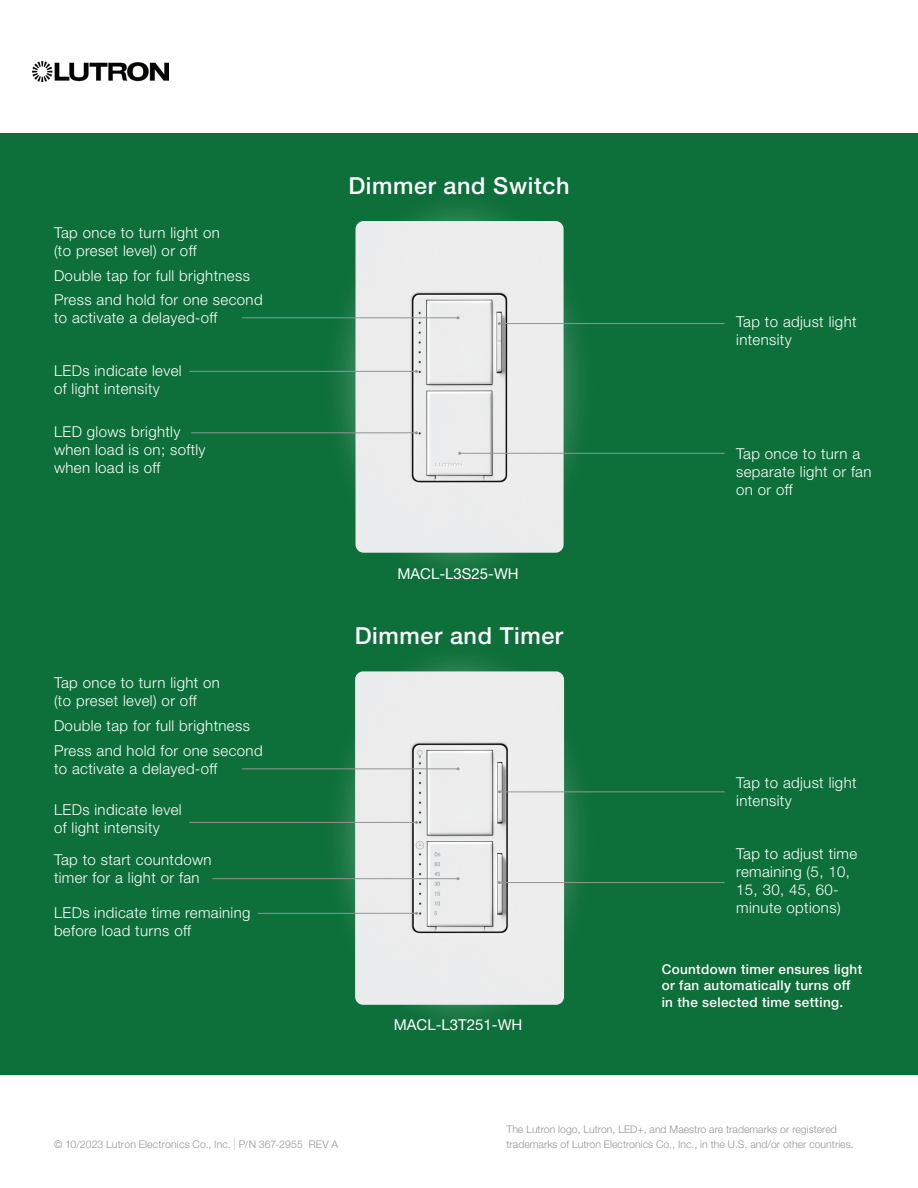
<style>
.page{position:relative;width:918px;height:1188px;background:#fff}
.page>*{position:absolute;margin:0;border:0;box-sizing:border-box;transform-origin:0 0}
.t1{font:500 23.4px "Helvetica Neue LT Std";letter-spacing:.025em;color:#fff}
.t2{font:300 15px/18px "Helvetica Neue LT Std";letter-spacing:.025em;color:#fff}
.t3{font:15px "Helvetica Neue LT Std";color:#fff}
.t4{font:500 13.5px/16.5px "Helvetica Neue LT Std";letter-spacing:.025em;color:#fff}
.t5{font:300 10.5px/15px "Helvetica Neue LT Std";color:#939598}
.s1{font-weight:200;font-size:17.4px}
</style>
<div class="page">
<div style="left:0;top:134px;width:918px;height:941px;background:#0d6f39"></div>
<div style="left:319px;top:639px;width:281px;height:400px;background:#fff;opacity:.35"></div>
<div style="left:319px;top:187px;width:280px;height:400px;background:#fff;opacity:.35"></div>
<img style="left:356px;top:221px;width:208px;height:332px">
<hr style="left:242px;top:317px;width:216px;height:1px;background:#939598">
<hr style="left:191px;top:432px;width:225px;height:1px;background:#939598">
<hr style="left:189px;top:371px;width:227px;height:1px;background:#939598">
<hr style="left:499px;top:323px;width:226px;height:1px;background:#939598">
<hr style="left:460px;top:453px;width:265px;height:1px;background:#939598">
<img style="left:355px;top:671px;width:209px;height:334px">
<hr style="left:242px;top:768px;width:216px;height:1px;background:#939598">
<hr style="left:189px;top:822px;width:227px;height:1px;background:#939598">
<hr style="left:499px;top:791px;width:226px;height:1px;background:#939598">
<hr style="left:499px;top:882px;width:226px;height:1px;background:#939598">
<hr style="left:258px;top:913px;width:158px;height:1px;background:#939598">
<hr style="left:212px;top:878px;width:246px;height:1px;background:#939598">
<img style="left:32px;top:62px;width:136px;height:20px">
<p class="t2" style="left:54px;top:223px;width:167px">Tap once to turn light on (to preset level) or off</p>
<p class="t2" style="left:54px;top:263px;width:210px;line-height:24.8px">Double tap for full brightness<br>Press and hold for one second</p>
<p class="t2" style="left:54px;top:309px;width:165px">to activate a delayed-off</p>
<p class="t2" style="left:54px;top:361px;width:129px">LEDs indicate level of light intensity</p>
<p class="t2" style="left:54px;top:423px;width:153px">LED glows brightly when load is on; softly when load is off</p>
<p class="t2" style="left:54px;top:673px;width:167px">Tap once to turn light on (to preset level) or off</p>
<p class="t2" style="left:54px;top:713px;width:210px;line-height:24.8px">Double tap for full brightness<br>Press and hold for one second</p>
<p class="t2" style="left:54px;top:759px;width:165px">to activate a delayed-off</p>
<p class="t2" style="left:54px;top:800px;width:129px">LEDs indicate level of light intensity</p>
<p class="t2" style="left:54px;top:850px;width:159px">Tap to start countdown timer for a light or fan</p>
<p class="t2" style="left:54px;top:903px;width:198px">LEDs indicate time remaining before load turns off</p>
<h1 class="t1" style="left:348px;top:171px;width:223px">Dimmer and Switch</h1>
<p class="t3" style="left:397px;top:565px;width:123px">MACL-L3S25-WH</p>
<h1 class="t1" style="left:355px;top:622px;width:210px">Dimmer and Timer</h1>
<p class="t3" style="left:394px;top:1016px;width:130px">MACL-L3T251-WH</p>
<p class="t2" style="left:736px;top:313px;width:122px">Tap to adjust light intensity</p>
<p class="t2" style="left:736px;top:444px;width:137px">Tap once to turn a separate light or fan on or off</p>
<p class="t2" style="left:736px;top:773px;width:122px">Tap to adjust light intensity</p>
<p class="t2" style="left:736px;top:844px;width:123px">Tap to adjust time remaining (5, 10,<br>15, 30, 45, 60- minute options)</p>
<p class="t4" style="left:662px;top:961px;width:202px">Countdown timer ensures light or fan automatically turns off in the selected time setting.</p>
<p class="t5" style="left:54px;top:1136px;width:286px">© 10/2023 Lutron Electronics Co., Inc. <span class="s1">I</span> P/N 367-2955 REV A</p>
<p class="t5" style="left:507px;top:1121px;width:349px">The Lutron logo, Lutron, LED+, and Maestro are trademarks or registered trademarks of Lutron Electronics Co., Inc., in the U.S. and/or other countries.</p>
</div>
